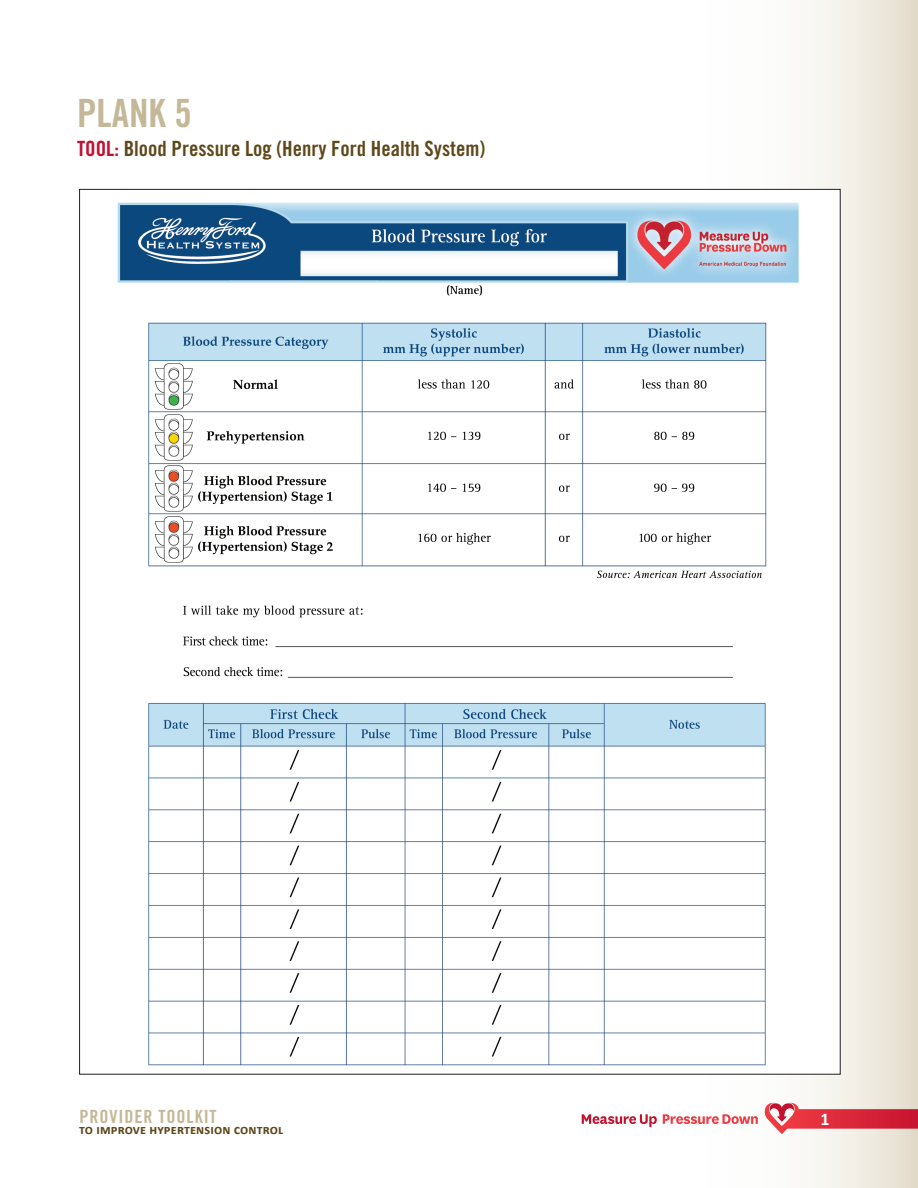
<style>
.page{position:relative;width:918px;height:1188px;background:#fff}
.page>*{position:absolute;margin:0;border:0;box-sizing:border-box;transform-origin:0 0}
.t1{font:39px "Trade Gothic Bold Cond Twenty";color:#c4b898}
.t2{font:21px "Trade Gothic Bold Cond Twenty";color:#5e481a}
.t3{font:18.3px "Trade Gothic Bold Cond Twenty";letter-spacing:.05em;color:#c4b898}
.t4{font:700 18px "Calibri";color:#fff}
.t5{font:700 13.5px "Calibri";letter-spacing:.01em;color:#5e481a}
.s1{color:#c3102f}
</style>
<div class="page">
<svg style="left:603px;top:0;width:315px;height:1188px"></svg>
<svg style="left:764px;top:1103px;width:154px;height:31px"></svg>
<svg style="left:582px;top:1114px;width:75px;height:13px"></svg>
<svg style="left:663px;top:1114px;width:95px;height:10px"></svg>
<div style="left:80px;top:189px;width:760px;height:885px;background:#fff"></div>
<img style="left:117px;top:202px;width:682px;height:864px">
<h1 class="t1" style="left:77px;top:89px;width:116px">PLANK 5</h1>
<p class="t2" style="left:77px;top:136px;width:410px"><span class="s1">TOOL:</span> Blood Pressure Log (Henry Ford Health System)</p>
<p class="t3" style="left:80px;top:1105px;width:139px">PROVIDER TOOLKIT</p>
<p class="t5" style="left:79px;top:1121px;width:206px">to improve hypertension control</p>
<p class="t4" style="left:820px;top:1108px;width:11px">1</p>
</div>
